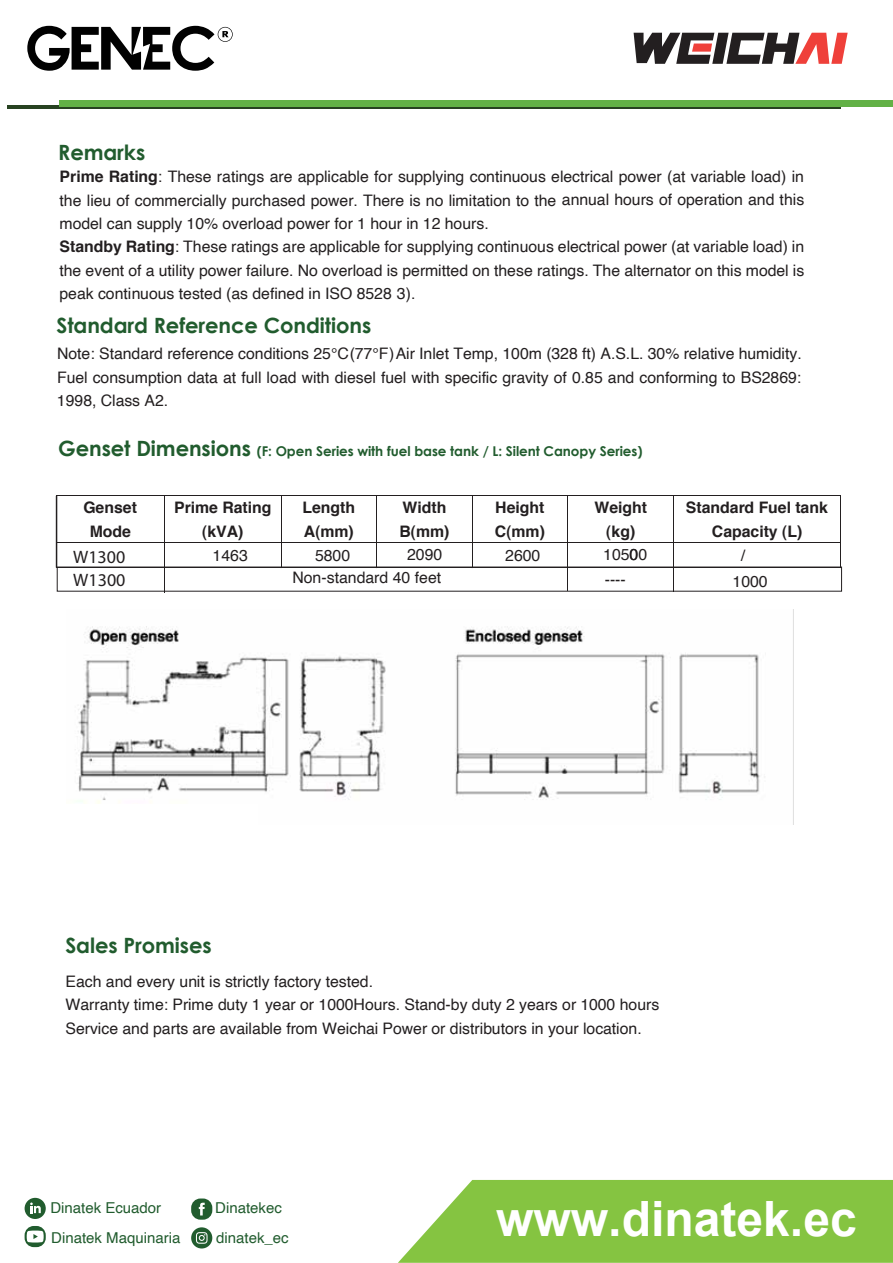
<style>
.page{position:relative;width:893px;height:1263px;background:#fff}
.page>*{position:absolute;margin:0;border:0;box-sizing:border-box;transform-origin:0 0}
.t1{font:700 48.6px "Arial";color:#fff}
.t2{font:35.55px "Myriad Pro";color:#fff}
.t3{font:700 21px "Century Gothic";letter-spacing:-.005em;color:#215c2e}
.t4{font:18px/23.1px "Myriad Pro";color:#231f20}
.t5{font:15.9px/23.4px "Helvetica";color:#231f20}
.t6{font:700 15.9px/23.4px "Helvetica";color:#231f20;text-align:center}
.t7{font:15px/29.4px "Helvetica";color:#215c2e}
.t8{font:700 13.5px "Century Gothic";letter-spacing:-.005em;color:#215c2e}
.s1{font-weight:700}
.s2{font-size:21px}
</style>
<div class="page">
<hr style="left:7px;top:106px;width:834px;height:3px;background:#274221">
<div style="left:60px;top:100px;width:833px;height:7px;background:#62b146"></div>
<svg style="left:27px;top:26px;width:206px;height:45px"></svg>
<svg style="left:634px;top:33px;width:214px;height:31px"></svg>
<svg style="left:398px;top:1180px;width:495px;height:83px;background:#8ec850"></svg>
<svg style="left:25px;top:1226px;width:21px;height:21px"></svg>
<svg style="left:27px;top:1230px;width:17px;height:12px"></svg>
<div style="left:25px;top:1198px;width:21px;height:21px;background:#215c2e;border-radius:11px"></div>
<svg style="left:30px;top:1202px;width:11px;height:11px"></svg>
<div style="left:191px;top:1198px;width:21px;height:22px;background:#215c2e;border-radius:9px"></div>
<svg style="left:199px;top:1203px;width:6px;height:12px"></svg>
<div style="left:191px;top:1227px;width:21px;height:21px;background:#215c2e;border-radius:11px"></div>
<svg style="left:196px;top:1232px;width:12px;height:12px"></svg>
<hr style="left:674px;top:495px;width:166px;height:1px;background:#231f20">
<hr style="left:840px;top:496px;width:1px;height:46px;background:#231f20">
<hr style="left:674px;top:542px;width:166px;height:1px;background:#231f20">
<svg style="left:840px;top:542px;width:1px;height:25px"></svg>
<hr style="left:57px;top:495px;width:107px;height:1px;background:#231f20">
<hr style="left:165px;top:495px;width:116px;height:1px;background:#231f20">
<hr style="left:281px;top:495px;width:95px;height:1px;background:#231f20">
<hr style="left:377px;top:495px;width:95px;height:1px;background:#231f20">
<hr style="left:472px;top:495px;width:95px;height:1px;background:#231f20">
<hr style="left:568px;top:495px;width:105px;height:1px;background:#231f20">
<hr style="left:164px;top:496px;width:1px;height:46px;background:#231f20">
<hr style="left:281px;top:496px;width:1px;height:46px;background:#231f20">
<hr style="left:376px;top:496px;width:1px;height:46px;background:#231f20">
<hr style="left:472px;top:496px;width:1px;height:46px;background:#231f20">
<hr style="left:567px;top:496px;width:1px;height:46px;background:#231f20">
<hr style="left:673px;top:496px;width:1px;height:46px;background:#231f20">
<hr style="left:57px;top:542px;width:107px;height:1px;background:#231f20">
<hr style="left:165px;top:542px;width:116px;height:1px;background:#231f20">
<hr style="left:281px;top:542px;width:95px;height:1px;background:#231f20">
<hr style="left:377px;top:542px;width:95px;height:1px;background:#231f20">
<hr style="left:472px;top:542px;width:95px;height:1px;background:#231f20">
<hr style="left:568px;top:542px;width:105px;height:1px;background:#231f20">
<hr style="left:164px;top:543px;width:1px;height:50px;background:#231f20">
<hr style="left:567px;top:543px;width:1px;height:48px;background:#231f20">
<hr style="left:673px;top:543px;width:1px;height:48px;background:#231f20">
<svg style="left:281px;top:543px;width:1px;height:24px"></svg>
<svg style="left:376px;top:542px;width:1px;height:25px"></svg>
<svg style="left:472px;top:543px;width:1px;height:24px"></svg>
<img style="left:78px;top:610px;width:716px;height:214px">
<div style="left:66px;top:804px;width:192px;height:32px;background:#fff"></div>
<hr style="left:56px;top:496px;width:1px;height:72px;background:#231f20">
<div style="left:57px;top:567px;width:785px;height:24px;border:1px solid #231f20"></div>
<h3 class="t3" style="left:58px;top:137px;width:89px">Remarks</h3>
<p class="t5" style="left:59px;top:165px;width:746px"><span class="s1">Prime Rating</span>: These ratings are applicable for supplying continuous electrical power (at variable load) in the lieu of commercially purchased power. There is no limitation to the annual hours of operation and this model can supply 10% overload power for 1 hour in 12 hours.<br><span class="s1">Standby Rating</span>: These ratings are applicable for supplying continuous electrical power (at variable load) in the event of a utility power failure. No overload is permitted on these ratings. The alternator on this model is peak continuous tested (as defined in ISO 8528 3).</p>
<h3 class="t3" style="left:56px;top:309px;width:316px">Standard Reference Conditions</h3>
<p class="t5" style="left:57px;top:342px;width:746px;text-align:justify">Note: Standard reference conditions 25°C(77°F)Air Inlet Temp, 100m (328 ft) A.S.L. 30% relative humidity.<br>Fuel consumption data at full load with diesel fuel with specific gravity of 0.85 and conforming to BS2869:<br>1998, Class A2.</p>
<p class="t8" style="left:58px;top:441px;width:586px"><span class="s2">Genset Dimensions</span> (F: Open Series with fuel base tank / L: Silent Canopy Series)</p>
<p class="t6" style="left:686px;top:495px;width:143px">Standard Fuel tank<br>Capacity (L)</p>
<p class="t6" style="left:83px;top:495px;width:55px">Genset<br>Mode</p>
<p class="t6" style="left:174px;top:495px;width:99px">Prime Rating (kVA)</p>
<p class="t6" style="left:302px;top:495px;width:54px;text-align:left">Length<br>A(mm)</p>
<p class="t6" style="left:399px;top:495px;width:52px;text-align:left">Width<br>B(mm)</p>
<p class="t6" style="left:495px;top:495px;width:52px;text-align:left">Height<br>C(mm)</p>
<p class="t6" style="left:594px;top:495px;width:54px">Weight (kg)</p>
<p class="t5" style="left:315px;top:544px;width:37px">5800</p>
<p class="t5" style="left:605px;top:569px;width:23px">----</p>
<p class="t5" style="left:407px;top:543px;width:37px">2090</p>
<p class="t5" style="left:505px;top:544px;width:37px">2600</p>
<p class="t5" style="left:603px;top:543px;width:46px">10500</p>
<p class="t5" style="left:741px;top:544px;width:6px">/</p>
<p class="t4" style="left:73px;top:545px;width:54px">W1300<br>W1300</p>
<p class="t5" style="left:213px;top:544px;width:37px">1463</p>
<p class="t5" style="left:292px;top:567px;width:150px">Non-standard 40 feet</p>
<p class="t5" style="left:732px;top:570px;width:37px">1000</p>
<h3 class="t3" style="left:65px;top:930px;width:148px">Sales Promises</h3>
<p class="t5" style="left:66px;top:970px;width:595px">Each and every unit is strictly factory tested.<br>Warranty time: Prime duty 1 year or 1000Hours. Stand-by duty 2 years or 1000 hours</p>
<p class="t5" style="left:66px;top:1017px;width:578px">Service and parts are available from Weichai Power or distributors in your location.</p>
<p class="t7" style="left:50px;top:1194px;width:132px">Dinatek Ecuador<br>Dinatek Maquinaria</p>
<p class="t7" style="left:215px;top:1194px;width:75px">Dinatekec dinatek_ec</p>
<h1 class="t1" style="left:496px;top:1186px;width:362px">www.dinatek.ec</h1>
<h2 class="t2" style="left:609px;top:1197px;width:239px">www.dinatek.ec</h2>
</div>
